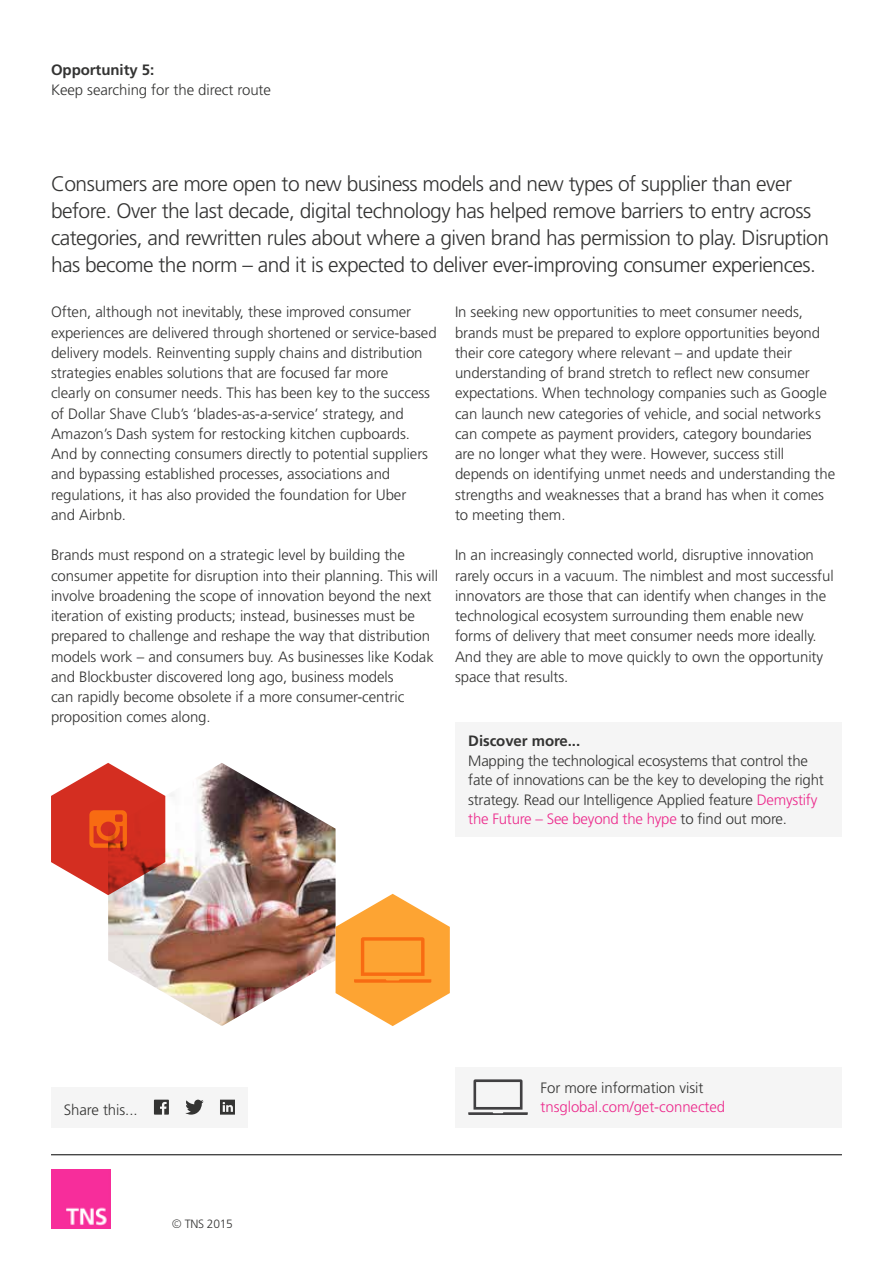
<style>
.page{position:relative;width:893px;height:1263px;background:#fff}
.page>*{position:absolute;margin:0;border:0;box-sizing:border-box;transform-origin:0 0}
.t1{font:300 21px/27px "Frutiger LT Std";letter-spacing:-.025em;color:#343433}
.t2{font:300 15px/20.2px "Frutiger LT Std";letter-spacing:-.005em;color:#343433}
.t3{font:700 15px "Frutiger LT Std";letter-spacing:-.005em;color:#343433}
.t4{font:300 15px "Frutiger LT Std";letter-spacing:-.005em;color:#ec2a8c}
.t5{font:300 12px "Frutiger LT Std";letter-spacing:-.025em;color:#343433}
.s1{font-family:"DIN Pro"}
.s2{color:#ec2a8c}
</style>
<div class="page">
<hr style="left:51px;top:1154px;width:791px;height:1px;background:#000">
<img style="left:51px;top:1169px;width:60px;height:60px">
<img style="left:108px;top:763px;width:228px;height:262px">
<svg style="left:51px;top:763px;width:114px;height:132px"></svg>
<svg style="left:336px;top:894px;width:114px;height:132px"></svg>
<div style="left:455px;top:722px;width:387px;height:115px;background:#f5f5f5"></div>
<div style="left:455px;top:1067px;width:387px;height:60px;background:#f5f5f5"></div>
<svg style="left:468px;top:1079px;width:60px;height:36px"></svg>
<div style="left:51px;top:1087px;width:197px;height:40px;background:#f5f5f5"></div>
<svg style="left:154px;top:1100px;width:15px;height:14px"></svg>
<svg style="left:185px;top:1100px;width:19px;height:14px"></svg>
<svg style="left:220px;top:1100px;width:15px;height:14px"></svg>
<p class="t3" style="left:51px;top:61px;width:105px">Opportunity 5:</p>
<p class="t2" style="left:51px;top:79px;width:221px">Keep searching for the direct route</p>
<p class="t1" style="left:51px;top:171px;width:780px">Consumers are more open to new business models and new types of supplier than ever before. Over the last decade, digital technology has helped remove barriers to entry across categories, and rewritten rules about where a given brand has permission to play. Disruption has become the norm – and it is expected to deliver ever-improving consumer experiences.</p>
<p class="t2" style="left:51px;top:302px;width:387px">Often, although not inevitably, these improved consumer experiences are delivered through shortened or service-based delivery models. Reinventing supply chains and distribution strategies enables solutions that are focused far more<br>clearly on consumer needs. This has been key to the success of Dollar Shave Club’s ‘blades-as-a-service’ strategy, and Amazon’s Dash system for restocking kitchen cupboards.<br>And by connecting consumers directly to potential suppliers and bypassing established processes, associations and regulations, it has also provided the foundation for Uber<br>and Airbnb.</p>
<p class="t2" style="left:51px;top:545px;width:388px">Brands must respond on a strategic level by building the consumer appetite for disruption into their planning. This will involve broadening the scope of innovation beyond the next iteration of existing products; instead, businesses must be prepared to challenge and reshape the way that distribution models work – and consumers buy. As businesses like Kodak and Blockbuster discovered long ago, business models<br>can rapidly become obsolete if a more consumer-centric proposition comes along.</p>
<p class="t2" style="left:455px;top:302px;width:382px">In seeking new opportunities to meet consumer needs, brands must be prepared to explore opportunities beyond their core category where relevant – and update their understanding of brand stretch to reflect new consumer expectations. When technology companies such as Google can launch new categories of vehicle, and social networks can compete as payment providers, category boundaries<br>are no longer what they were. However, success still depends on identifying unmet needs and understanding the strengths and weaknesses that a brand has when it comes to meeting them.</p>
<p class="t2" style="left:455px;top:545px;width:380px">In an increasingly connected world, disruptive innovation rarely occurs in a vacuum. The nimblest and most successful innovators are those that can identify when changes in the technological ecosystem surrounding them enable new forms of delivery that meet consumer needs more ideally.<br>And they are able to move quickly to own the opportunity space that results.</p>
<p class="t2" style="left:64px;top:1099px;width:75px">Share this...</p>
<p class="t5" style="left:171px;top:1217px;width:63px"><span class="s1">©</span> TNS 2015</p>
<p class="t3" style="left:468px;top:732px;width:113px">Discover more...</p>
<p class="t2" style="left:468px;top:751px;width:357px;line-height:19.5px">Mapping the technological ecosystems that control the fate of innovations can be the key to developing the right strategy. Read our Intelligence Applied feature <span class="s2">Demystify the Future – See beyond the hype</span> to find out more.</p>
<p class="t2" style="left:540px;top:1078px;width:164px">For more information visit</p>
<p class="t4" style="left:540px;top:1099px;width:186px">tnsglobal.com/get-connected</p>
</div>
